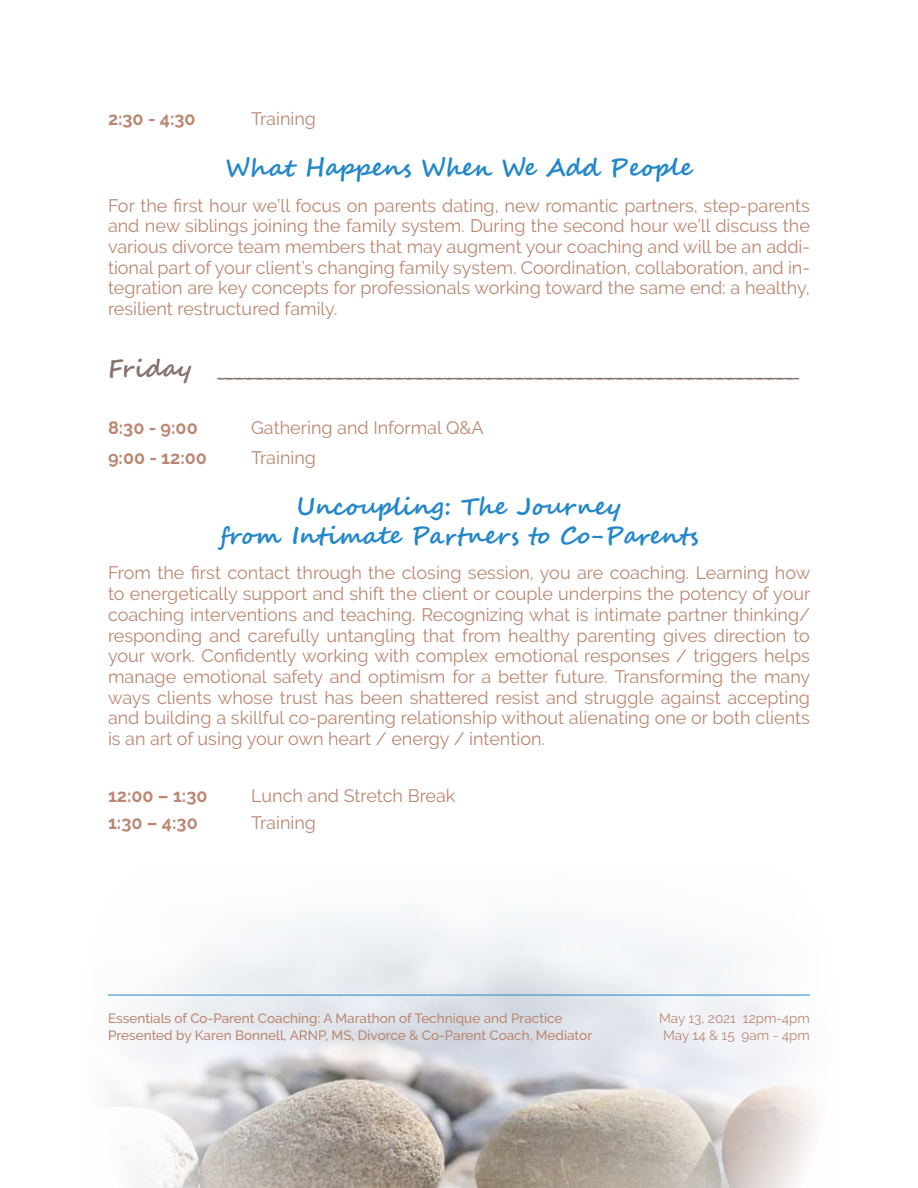
<style>
.page{position:relative;width:918px;height:1188px;background:#fff}
.page>*{position:absolute;margin:0;border:0;box-sizing:border-box;transform-origin:0 0}
.t1{font:700 24px/28.8px "Segoe Script";color:#2287c9;text-align:center}
.t2{font:700 24px "Segoe Script";color:#86736d}
.t3{font:18px/20.7px "Raleway";color:#bb8772;text-align:justify}
.t4{font:700 18px "Raleway";color:#bb8772}
.t5{font:500 13.5px/16.2px "Raleway";color:#bb8772}
.t6{font:13.5px/16.2px "Raleway";color:#bb8772;text-align:center}
</style>
<div class="page">
<img style="left:108px;top:912px;width:708px;height:276px">
<hr style="left:108px;top:995px;width:702px;height:1px;background:#2287c9">
<p class="t4" style="left:108px;top:108px;width:89px">2:30 - 4:30</p>
<p class="t3" style="left:251px;top:108px;width:66px">Training</p>
<h1 class="t1" style="left:226px;top:154px;width:468px">What Happens When We Add People</h1>
<p class="t3" style="left:108px;top:195px;width:704px">For the first hour we’ll focus on parents dating, new romantic partners, step-parents and new siblings joining the family system. During the second hour we’ll discuss the various divorce team members that may augment your coaching and will be an addi&shy;tional part of your client’s changing family system. Coordination, collaboration, and in&shy;tegration are key concepts for professionals working toward the same end: a healthy, resilient restructured family.</p>
<h1 class="t2" style="left:108px;top:349px;width:692px">Friday __________________________________________________________</h1>
<p class="t4" style="left:108px;top:417px;width:91px">8:30 - 9:00</p>
<p class="t3" style="left:251px;top:417px;width:234px">Gathering and Informal Q&amp;A</p>
<p class="t4" style="left:108px;top:447px;width:100px">9:00 - 12:00</p>
<p class="t3" style="left:251px;top:447px;width:66px">Training</p>
<h1 class="t1" style="left:220px;top:493px;width:480px">Uncoupling: The Journey<br>from Intimate Partners to Co-Parents</h1>
<p class="t3" style="left:108px;top:563px;width:704px">From the first contact through the closing session, you are coaching. Learning how to energetically support and shift the client or couple underpins the potency of your coaching interventions and teaching. Recognizing what is intimate partner thinking/ responding and carefully untangling that from healthy parenting gives direction to your work. Confidently working with complex emotional responses / triggers helps manage emotional safety and optimism for a better future. Transforming the many ways clients whose trust has been shattered resist and struggle against accepting and building a skillful co-parenting relationship without alienating one or both clients is an art of using your own heart / energy / intention.</p>
<p class="t4" style="left:108px;top:785px;width:101px">12:00 – 1:30</p>
<p class="t3" style="left:251px;top:785px;width:206px">Lunch and Stretch Break</p>
<p class="t4" style="left:108px;top:812px;width:91px">1:30 – 4:30</p>
<p class="t3" style="left:251px;top:812px;width:66px">Training</p>
<p class="t5" style="left:108px;top:1011px;width:486px">Essentials of Co-Parent Coaching: A Marathon of Technique and Practice<br>Presented by Karen Bonnell, ARNP, MS, Divorce &amp; Co-Parent Coach, Mediator</p>
<p class="t6" style="left:659px;top:1010px;width:152px">May 13, 2021 12pm-4pm<br>May 14 &amp; 15 9am - 4pm</p>
</div>
